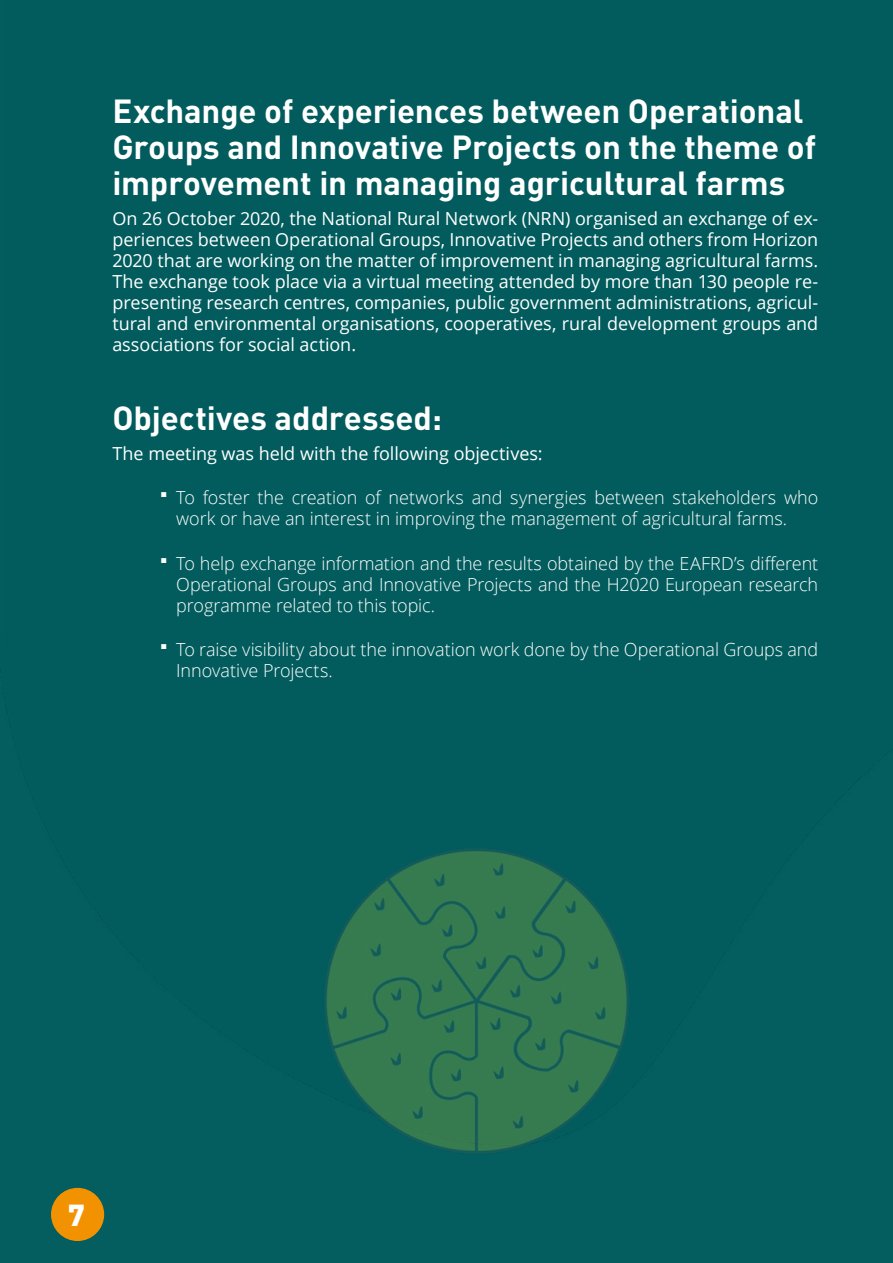
<style>
.page{position:relative;width:893px;height:1263px;background:#025c5d}
.page>*{position:absolute;margin:0;border:0;box-sizing:border-box;transform-origin:0 0}
._01-titulo-seccion-b{font:700 33px/36px "DIN Pro";letter-spacing:-.005em;color:#fff}
.t1{font:900 30px "DIN Pro";color:#fff}
._01-texto-blanco{font:18px/21px "Open Sans";letter-spacing:-.005em;color:#fff;text-align:justify}
._01-viñetas{font:300 18px/21px "Open Sans";letter-spacing:-.005em;color:#fff}
.s1{font-family:"DIN Pro";font-weight:700;font-size:33px}
</style>
<div class="page">
<img style="left:294px;top:816px;width:352px;height:387px">
<div style="left:51px;top:1188px;width:53px;height:53px;background:#f39200;border-radius:50%"></div>
<p class="_01-titulo-seccion-b" style="left:112px;top:92px;width:705px">Exchange of experiences between Operational<br>Groups and Innovative Projects on the theme of improvement in managing agricultural farms</p>
<p class="_01-texto-blanco" style="left:112px;top:207px;width:707px">On 26 October 2020, the National Rural Network (NRN) organised an exchange of ex&shy;periences between Operational Groups, Innovative Projects and others from Horizon 2020 that are working on the matter of improvement in managing agricultural farms.<br>The exchange took place via a virtual meeting attended by more than 130 people re&shy;presenting research centres, companies, public government administrations, agricul&shy;tural and environmental organisations, cooperatives, rural development groups and associations for social action.</p>
<p class="_01-titulo-seccion-b" style="left:112px;top:399px;width:331px">Objectives addressed:</p>
<p class="_01-texto-blanco" style="left:112px;top:442px;width:432px">The meeting was held with the following objectives:</p>
<p class="_01-viñetas" style="left:176px;top:487px;width:643px;text-indent:-17px"><span class="s1">·</span> To foster the creation of networks and synergies between stakeholders who work or have an interest in improving the management of agricultural farms.</p>
<p class="_01-viñetas" style="left:176px;top:552px;width:643px;text-align:justify;text-indent:-17px"><span class="s1">·</span> To help exchange information and the results obtained by the EAFRD’s different Operational Groups and Innovative Projects and the H2020 European research programme related to this topic.</p>
<p class="_01-viñetas" style="left:176px;top:639px;width:643px;text-indent:-17px"><span class="s1">·</span> To raise visibility about the innovation work done by the Operational Groups and<br>Innovative Projects.</p>
<p class="t1" style="left:68px;top:1195px;width:18px">7</p>
</div>
